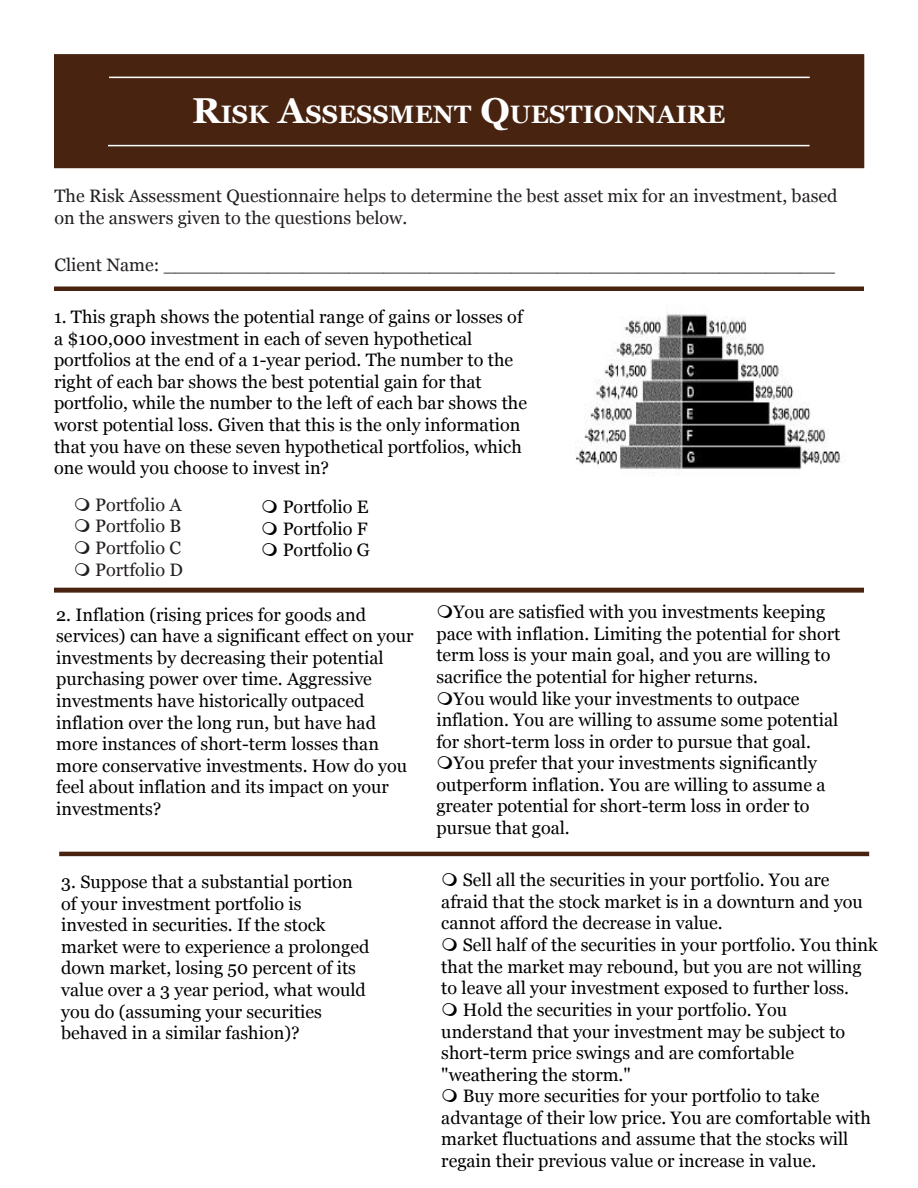
<style>
.page{position:relative;width:918px;height:1188px;background:#fff}
.page>*{position:absolute;margin:0;border:0;box-sizing:border-box;transform-origin:0 0}
.t1{font:700 25.2px "Georgia";color:#fff}
.t2{font:18px/21.6px "Georgia";color:#000}
.t3{font:18px/21.6px "Georgia";color:#231f20;text-align:justify}
.s1{font-size:36px}
</style>
<div class="page">
<div style="left:55px;top:55px;width:809px;height:112px;background:#482410"></div>
<div style="left:54px;top:54px;width:810px;height:114px;border:2px solid #482410"></div>
<hr style="left:108px;top:145px;width:702px;height:1px;background:#fff">
<hr style="left:109px;top:77px;width:701px;height:1px;background:#fff">
<div style="left:54px;top:286px;width:810px;height:5px;background:#482410"></div>
<div style="left:54px;top:588px;width:810px;height:5px;background:#482410"></div>
<hr style="left:59px;top:852px;width:810px;height:4px;background:#482410">
<img style="left:576px;top:314px;width:265px;height:159px">
<h1 class="t1" style="left:192px;top:98px;width:535px"><span class="s1">R</span>ISK <span class="s1">A</span>SSESSMENT <span class="s1">Q</span>UESTIONNAIRE</h1>
<p class="t3" style="left:54px;top:186px;width:785px">The Risk Assessment Questionnaire helps to determine the best asset mix for an investment, based on the answers given to the questions below.</p>
<p class="t3" style="left:54px;top:255px;width:782px">Client Name: __________________________________________________________</p>
<p class="t2" style="left:54px;top:306px;width:475px">1. This graph shows the potential range of gains or losses of a $100,000 investment in each of seven hypothetical portfolios at the end of a 1-year period. The number to the right of each bar shows the best potential gain for that portfolio, while the number to the left of each bar shows the worst potential loss. Given that this is the only information that you have on these seven hypothetical portfolios, which one would you choose to invest in?</p>
<p class="t3" style="left:95px;top:494px;width:89px">Portfolio A Portfolio B Portfolio C Portfolio D</p>
<p class="t2" style="left:56px;top:604px;width:359px">2. Inflation (rising prices for goods and services) can have a significant effect on your investments by decreasing their potential purchasing power over time. Aggressive investments have historically outpaced inflation over the long run, but have had more instances of short-term losses than more conservative investments. How do you feel about inflation and its impact on your investments?</p>
<p class="t2" style="left:283px;top:497px;width:89px">Portfolio E<br>Portfolio F<br>Portfolio G</p>
<p class="t2" style="left:454px;top:602px;width:373px">You are satisfied with you investments keeping</p>
<p class="t2" style="left:436px;top:623px;width:406px">pace with inflation. Limiting the potential for short</p>
<p class="t2" style="left:436px;top:645px;width:395px">term loss is your main goal, and you are willing to</p>
<p class="t2" style="left:436px;top:666px;width:323px">sacrifice the potential for higher returns.</p>
<p class="t2" style="left:454px;top:688px;width:348px">You would like your investments to outpace</p>
<p class="t2" style="left:436px;top:709px;width:403px">inflation. You are willing to assume some potential</p>
<p class="t2" style="left:436px;top:731px;width:376px">for short-term loss in order to pursue that goal.</p>
<p class="t2" style="left:454px;top:753px;width:365px">You prefer that your investments significantly</p>
<p class="t2" style="left:436px;top:774px;width:391px">outperform inflation. You are willing to assume a</p>
<p class="t2" style="left:436px;top:796px;width:375px">greater potential for short-term loss in order to</p>
<p class="t2" style="left:436px;top:817px;width:135px">pursue that goal.</p>
<p class="t2" style="left:61px;top:871px;width:310px">3. Suppose that a substantial portion of your investment portfolio is invested in securities. If the stock market were to experience a prolonged down market, losing 50 percent of its value over a 3 year period, what would you do (assuming your securities behaved in a similar fashion)?</p>
<p class="t2" style="left:441px;top:870px;width:423px;text-indent:21px">Sell all the securities in your portfolio. You are afraid that the stock market is in a downturn and you cannot afford the decrease in value.</p>
<p class="t2" style="left:463px;top:935px;width:416px">Sell half of the securities in your portfolio. You think</p>
<p class="t2" style="left:441px;top:956px;width:422px">that the market may rebound, but you are not willing</p>
<p class="t2" style="left:441px;top:978px;width:409px">to leave all your investment exposed to further loss.</p>
<p class="t2" style="left:463px;top:999px;width:326px">Hold the securities in your portfolio. You</p>
<p class="t2" style="left:441px;top:1021px;width:405px">understand that your investment may be subject to</p>
<p class="t2" style="left:441px;top:1043px;width:354px">short-term price swings and are comfortable</p>
<p class="t2" style="left:441px;top:1064px;width:191px">"weathering the storm."</p>
<p class="t2" style="left:463px;top:1086px;width:358px">Buy more securities for your portfolio to take</p>
<p class="t2" style="left:441px;top:1107px;width:431px">advantage of their low price. You are comfortable with</p>
<p class="t2" style="left:441px;top:1129px;width:409px">market fluctuations and assume that the stocks will</p>
<p class="t2" style="left:441px;top:1150px;width:376px">regain their previous value or increase in value.</p>
</div>
